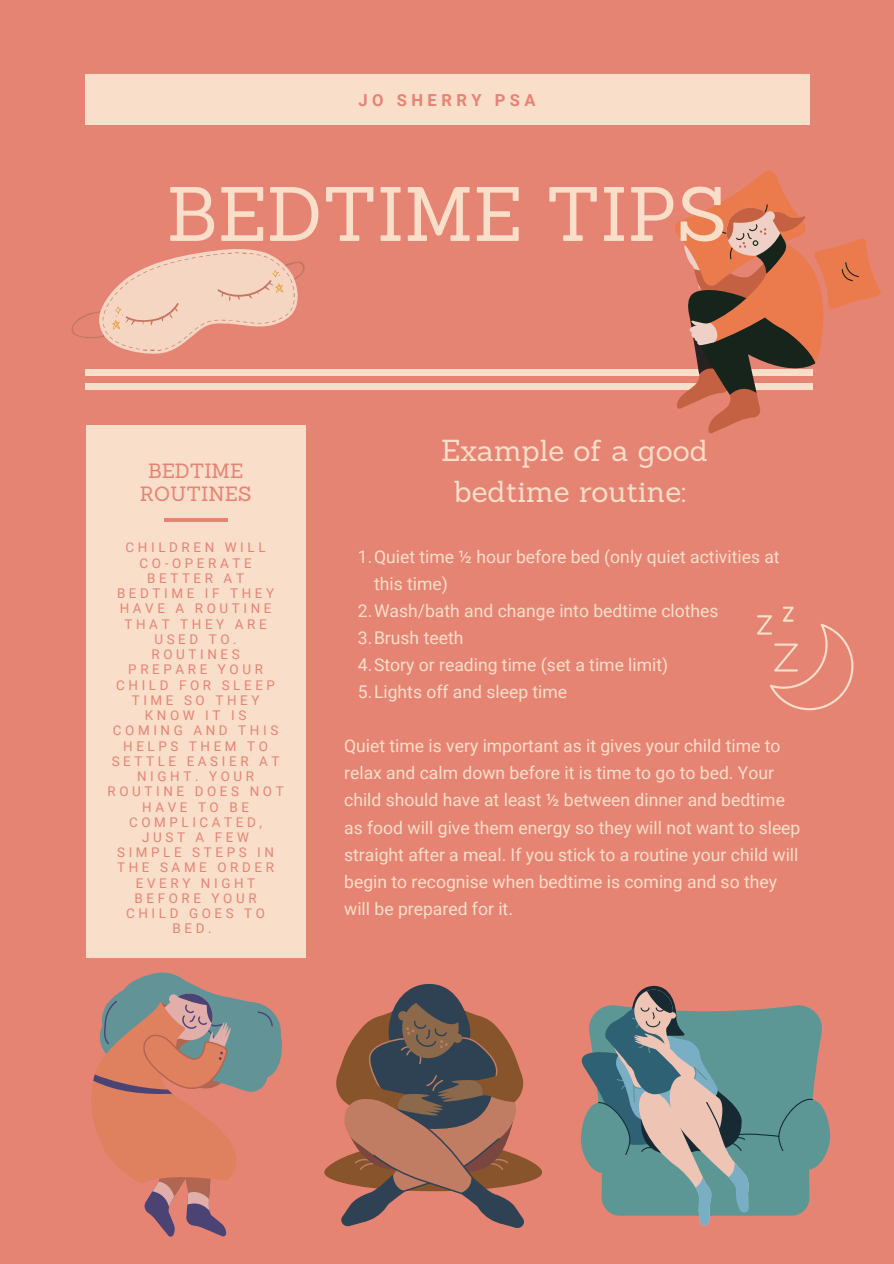
<style>
.page{position:relative;width:894px;height:1264px;background:#fff}
.page>*{position:absolute;margin:0;border:0;box-sizing:border-box;transform-origin:0 0}
.t1{font:75px "Sanchez";color:#f9dec9}
.t2{font:29.55px "Sanchez";color:#f9dec9}
.t3{font:20.1px/22.8px "Sanchez";color:#e68474;text-align:center}
.t4{font:17.55px/27px "Roboto";color:#f9dec9}
.t5{font:700 16.5px "Roboto";letter-spacing:.27em;color:#e68474}
.t6{font:13.35px/15.3px "Roboto";letter-spacing:.27em;color:#e68474;text-align:center}
</style>
<div class="page">
<div style="left:0;top:0;width:893px;height:1263px;background:#e68474"></div>
<div style="left:85px;top:74px;width:724px;height:51px;background:#f9dec9"></div>
<div style="left:86px;top:426px;width:219px;height:532px;background:#f9dec9"></div>
<hr style="left:164px;top:518px;width:63px;height:3px;background:#e68474">
<div style="left:86px;top:383px;width:726px;height:7px;background:#f9dec9"></div>
<div style="left:86px;top:369px;width:726px;height:6px;background:#f9dec9"></div>
<svg style="left:673px;top:170px;width:207px;height:263px"></svg>
<svg style="left:757px;top:606px;width:96px;height:104px"></svg>
<svg style="left:71px;top:249px;width:234px;height:105px"></svg>
<svg style="left:324px;top:983px;width:217px;height:244px"></svg>
<svg style="left:91px;top:972px;width:191px;height:264px"></svg>
<svg style="left:580px;top:985px;width:249px;height:240px"></svg>
<p class="t5" style="left:358px;top:90px;width:178px">JO SHERRY PSA</p>
<p class="t1" style="left:166px;top:166px;width:561px">BEDTIME TIPS</p>
<p class="t3" style="left:140px;top:459px;width:113px">BEDTIME<br>ROUTINES</p>
<p class="t6" style="left:107px;top:540px;width:177px">CHILDREN WILL<br>CO-OPERATE<br>BETTER AT<br>BEDTIME IF THEY<br>HAVE A ROUTINE<br>THAT THEY ARE<br>USED TO.<br>ROUTINES<br>PREPARE YOUR<br>CHILD FOR SLEEP<br>TIME SO THEY<br>KNOW IT IS<br>COMING AND THIS<br>HELPS THEM TO<br>SETTLE EASIER AT<br>NIGHT. YOUR<br>ROUTINE DOES NOT<br>HAVE TO BE<br>COMPLICATED,<br>JUST A FEW<br>SIMPLE STEPS IN<br>THE SAME ORDER<br>EVERY NIGHT<br>BEFORE YOUR<br>CHILD GOES TO<br>BED.</p>
<p class="t2" style="left:441px;top:431px;width:268px">Example of a good</p>
<p class="t2" style="left:453px;top:472px;width:234px">bedtime routine:</p>
<p class="t4" style="left:374px;top:543px;width:407px;text-indent:-16px">1.Quiet time ½ hour before bed (only quiet activities at this time)</p>
<p class="t4" style="left:358px;top:597px;width:362px">2.Wash/bath and change into bedtime clothes</p>
<p class="t4" style="left:358px;top:624px;width:107px">3.Brush teeth</p>
<p class="t4" style="left:358px;top:651px;width:312px">4.Story or reading time (set a time limit)</p>
<p class="t4" style="left:358px;top:679px;width:211px">5.Lights off and sleep time</p>
<p class="t4" style="left:344px;top:733px;width:457px">Quiet time is very important as it gives your child time to relax and calm down before it is time to go to bed. Your child should have at least ½ between dinner and bedtime as food will give them energy so they will not want to sleep straight after a meal. If you stick to a routine your child will begin to recognise when bedtime is coming and so they will be prepared for it.</p>
</div>
